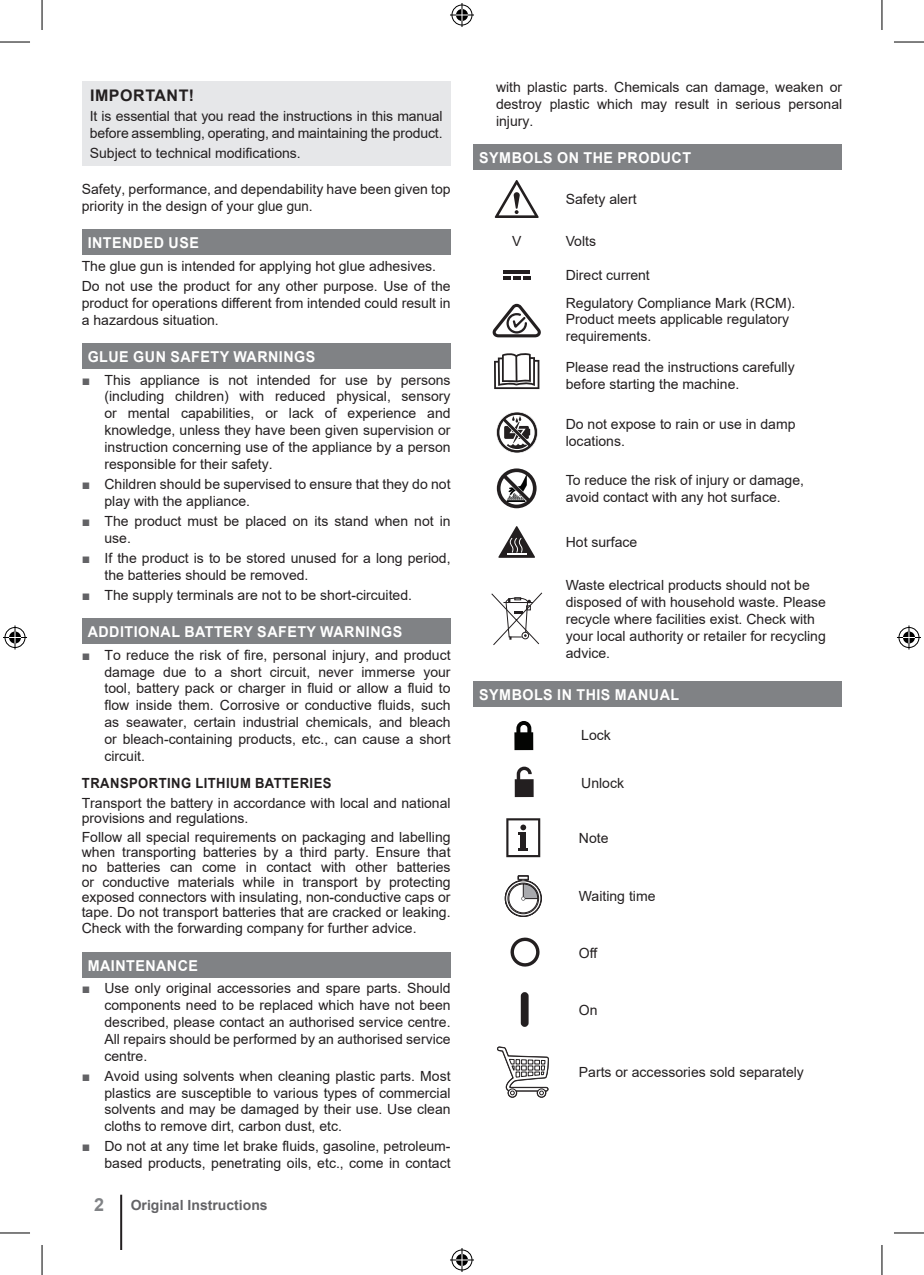
<style>
.page{position:relative;width:924px;height:1275px;background:#fff}
.page>*{position:absolute;margin:0;border:0;box-sizing:border-box;transform-origin:0 0}
.t1{font:700 18px "Arial";color:#808285}
.t2{font:700 16px "Arial";letter-spacing:.035em;color:#231f20}
.t3{font:700 15px "Arial";letter-spacing:.035em;color:#fff;scale:.95 1}
.t4{font:14px/16.8px "Arial";color:#231f20}
.t5{font:700 14px "Arial";letter-spacing:.035em;color:#231f20;scale:.93 1}
.t6{font:700 14px "Arial";color:#636366}
.s1{color:#636366}
</style>
<div class="page">
<hr style="left:120px;top:1194px;width:2px;height:56px;background:#231f20">
<div style="left:82px;top:229px;width:368px;height:26px;background:#808285"></div>
<div style="left:82px;top:343px;width:368px;height:25px;background:#808285"></div>
<div style="left:82px;top:618px;width:368px;height:26px;background:#808285"></div>
<div style="left:82px;top:952px;width:368px;height:25px;background:#808285"></div>
<div style="left:82px;top:82px;width:368px;height:84px;background:#e6e7e9"></div>
<div style="left:473px;top:144px;width:368px;height:25px;background:#808285"></div>
<div style="left:473px;top:681px;width:368px;height:26px;background:#808285"></div>
<svg style="left:494px;top:180px;width:44px;height:38px"></svg>
<hr style="left:503px;top:270px;width:27px;height:3px;background:#231f20">
<svg style="left:503px;top:276px;width:27px;height:3px"></svg>
<svg style="left:492px;top:304px;width:49px;height:33px"></svg>
<svg style="left:494px;top:353px;width:45px;height:36px"></svg>
<svg style="left:496px;top:412px;width:41px;height:41px"></svg>
<svg style="left:496px;top:468px;width:40px;height:40px"></svg>
<svg style="left:498px;top:526px;width:36px;height:32px"></svg>
<svg style="left:491px;top:592px;width:51px;height:53px"></svg>
<svg style="left:514px;top:721px;width:19px;height:29px"></svg>
<svg style="left:514px;top:766px;width:19px;height:31px"></svg>
<svg style="left:506px;top:818px;width:34px;height:39px"></svg>
<div style="left:517px;top:875px;width:11px;height:5px;border:2px solid #231f20"></div>
<div style="left:504px;top:880px;width:37px;height:37px;border:2px solid #231f20;border-radius:50%"></div>
<svg style="left:505px;top:880px;width:35px;height:36px"></svg>
<div style="left:505px;top:880px;width:36px;height:36px;border:1px solid #231f20;border-radius:50%"></div>
<div style="left:507px;top:882px;width:31px;height:32px;border:1px solid #231f20;border-radius:50%"></div>
<div style="left:508px;top:883px;width:29px;height:30px;border:1px solid #231f20;border-radius:50%"></div>
<svg style="left:518px;top:876px;width:20px;height:24px"></svg>
<svg style="left:510px;top:937px;width:30px;height:30px"></svg>
<div style="left:520px;top:992px;width:8px;height:35px;border:3px solid #231f20;border-radius:2px"></div>
<svg style="left:497px;top:1046px;width:52px;height:52px"></svg>
<hr style="left:0;top:42px;width:30px;height:1px;background:#000">
<hr style="left:893px;top:42px;width:30px;height:1px;background:#000">
<hr style="left:0;top:1232px;width:30px;height:1px;background:#000">
<hr style="left:893px;top:1232px;width:30px;height:1px;background:#000">
<hr style="left:42px;top:0;width:1px;height:30px;background:#000">
<hr style="left:42px;top:1245px;width:1px;height:30px;background:#000">
<hr style="left:881px;top:0;width:1px;height:30px;background:#000">
<hr style="left:881px;top:1245px;width:1px;height:30px;background:#000">
<svg style="left:450px;top:3px;width:24px;height:24px"></svg>
<svg style="left:450px;top:1248px;width:24px;height:24px"></svg>
<svg style="left:3px;top:625px;width:24px;height:24px"></svg>
<svg style="left:897px;top:625px;width:23px;height:24px"></svg>
<p class="t2" style="left:90px;top:84px;width:106px">IMPORTANT!</p>
<p class="t4" style="left:90px;top:108px;width:354px">It is essential that you read the instructions in this manual before assembling, operating, and maintaining the product.</p>
<p class="t4" style="left:90px;top:145px;width:212px">Subject to technical modifications.</p>
<p class="t4" style="left:82px;top:181px;width:370px">Safety, performance, and dependability have been given top priority in the design of your glue gun.</p>
<p class="t3" style="left:88px;top:232px;width:118px">INTENDED USE</p>
<p class="t4" style="left:82px;top:256px;width:370px;line-height:20.2px">The glue gun is intended for applying hot glue adhesives.<br>Do not use the product for any other purpose. Use of the</p>
<p class="t4" style="left:82px;top:294px;width:370px">product for operations different from intended could result in a hazardous situation.</p>
<p class="t3" style="left:88px;top:346px;width:241px">GLUE GUN SAFETY WARNINGS</p>
<p class="t4" style="left:104px;top:371px;width:347px;text-align:justify;text-indent:-23px"><span class="s1">■</span> This appliance is not intended for use by persons (including children) with reduced physical, sensory or mental capabilities, or lack of experience and knowledge, unless they have been given supervision or instruction concerning use of the appliance by a person responsible for their safety.</p>
<p class="t4" style="left:104px;top:475px;width:347px;text-indent:-23px"><span class="s1">■</span> Children should be supervised to ensure that they do not play with the appliance.</p>
<p class="t4" style="left:104px;top:512px;width:347px;text-indent:-23px"><span class="s1">■</span> The product must be placed on its stand when not in use.</p>
<p class="t4" style="left:104px;top:549px;width:347px;text-indent:-23px"><span class="s1">■</span> If the product is to be stored unused for a long period, the batteries should be removed.</p>
<p class="t4" style="left:82px;top:586px;width:332px"><span class="s1">■</span> The supply terminals are not to be short-circuited.</p>
<p class="t3" style="left:88px;top:621px;width:332px">ADDITIONAL BATTERY SAFETY WARNINGS</p>
<p class="t4" style="left:104px;top:646px;width:347px;text-align:justify;text-indent:-23px"><span class="s1">■</span> To reduce the risk of fire, personal injury, and product damage due to a short circuit, never immerse your tool, battery pack or charger in fluid or allow a fluid to flow inside them. Corrosive or conductive fluids, such as seawater, certain industrial chemicals, and bleach or bleach-containing products, etc., can cause a short circuit.</p>
<p class="t5" style="left:82px;top:773px;width:270px">TRANSPORTING LITHIUM BATTERIES</p>
<p class="t4" style="left:82px;top:795px;width:370px;line-height:15px">Transport the battery in accordance with local and national provisions and regulations.</p>
<p class="t4" style="left:82px;top:829px;width:370px;line-height:15px;text-align:justify">Follow all special requirements on packaging and labelling when transporting batteries by a third party. Ensure that no batteries can come in contact with other batteries or conductive materials while in transport by protecting exposed connectors with insulating, non-conductive caps or tape. Do not transport batteries that are cracked or leaking.</p>
<p class="t4" style="left:82px;top:920px;width:336px">Check with the forwarding company for further advice.</p>
<p class="t3" style="left:88px;top:955px;width:118px">MAINTENANCE</p>
<p class="t4" style="left:104px;top:980px;width:347px;text-align:justify;text-indent:-23px"><span class="s1">■</span> Use only original accessories and spare parts. Should components need to be replaced which have not been described, please contact an authorised service centre.<br>All repairs should be performed by an authorised service centre.</p>
<p class="t4" style="left:104px;top:1067px;width:347px;text-align:justify;text-indent:-23px"><span class="s1">■</span> Avoid using solvents when cleaning plastic parts. Most plastics are susceptible to various types of commercial solvents and may be damaged by their use. Use clean cloths to remove dirt, carbon dust, etc.</p>
<p class="t4" style="left:82px;top:1138px;width:370px;text-align:right"><span class="s1">■</span> Do not at any time let brake fluids, gasoline, petroleum&shy;based products, penetrating oils, etc., come in contact</p>
<p class="t1" style="left:94px;top:1191px;width:12px">2</p>
<p class="t6" style="left:131px;top:1195px;width:138px">Original Instructions</p>
<p class="t4" style="left:496px;top:78px;width:347px;text-align:justify">with plastic parts. Chemicals can damage, weaken or destroy plastic which may result in serious personal injury.</p>
<p class="t3" style="left:479px;top:147px;width:224px">SYMBOLS ON THE PRODUCT</p>
<p class="t4" style="left:565px;top:191px;width:72px">Safety alert</p>
<p class="t4" style="left:512px;top:232px;width:11px">V</p>
<p class="t4" style="left:565px;top:232px;width:32px">Volts</p>
<p class="t4" style="left:565px;top:261px;width:231px;line-height:27.8px">Direct current<br>Regulatory Compliance Mark (RCM).</p>
<p class="t4" style="left:565px;top:311px;width:225px">Product meets applicable regulatory requirements.</p>
<p class="t4" style="left:565px;top:358px;width:230px">Please read the instructions carefully before starting the machine.</p>
<p class="t4" style="left:565px;top:416px;width:231px">Do not expose to rain or use in damp locations.</p>
<p class="t4" style="left:565px;top:471px;width:240px">To reduce the risk of injury or damage, avoid contact with any hot surface.</p>
<p class="t4" style="left:565px;top:533px;width:73px">Hot surface</p>
<p class="t4" style="left:565px;top:577px;width:261px">Waste electrical products should not be disposed of with household waste. Please recycle where facilities exist. Check with your local authority or retailer for recycling advice.</p>
<p class="t3" style="left:479px;top:684px;width:212px">SYMBOLS IN THIS MANUAL</p>
<p class="t4" style="left:581px;top:727px;width:31px">Lock</p>
<p class="t4" style="left:581px;top:775px;width:44px">Unlock</p>
<p class="t4" style="left:578px;top:829px;width:31px">Note</p>
<p class="t4" style="left:578px;top:888px;width:78px">Waiting time</p>
<p class="t4" style="left:578px;top:944px;width:20px">Off</p>
<p class="t4" style="left:578px;top:1001px;width:20px">On</p>
<p class="t4" style="left:578px;top:1064px;width:226px">Parts or accessories sold separately</p>
</div>
